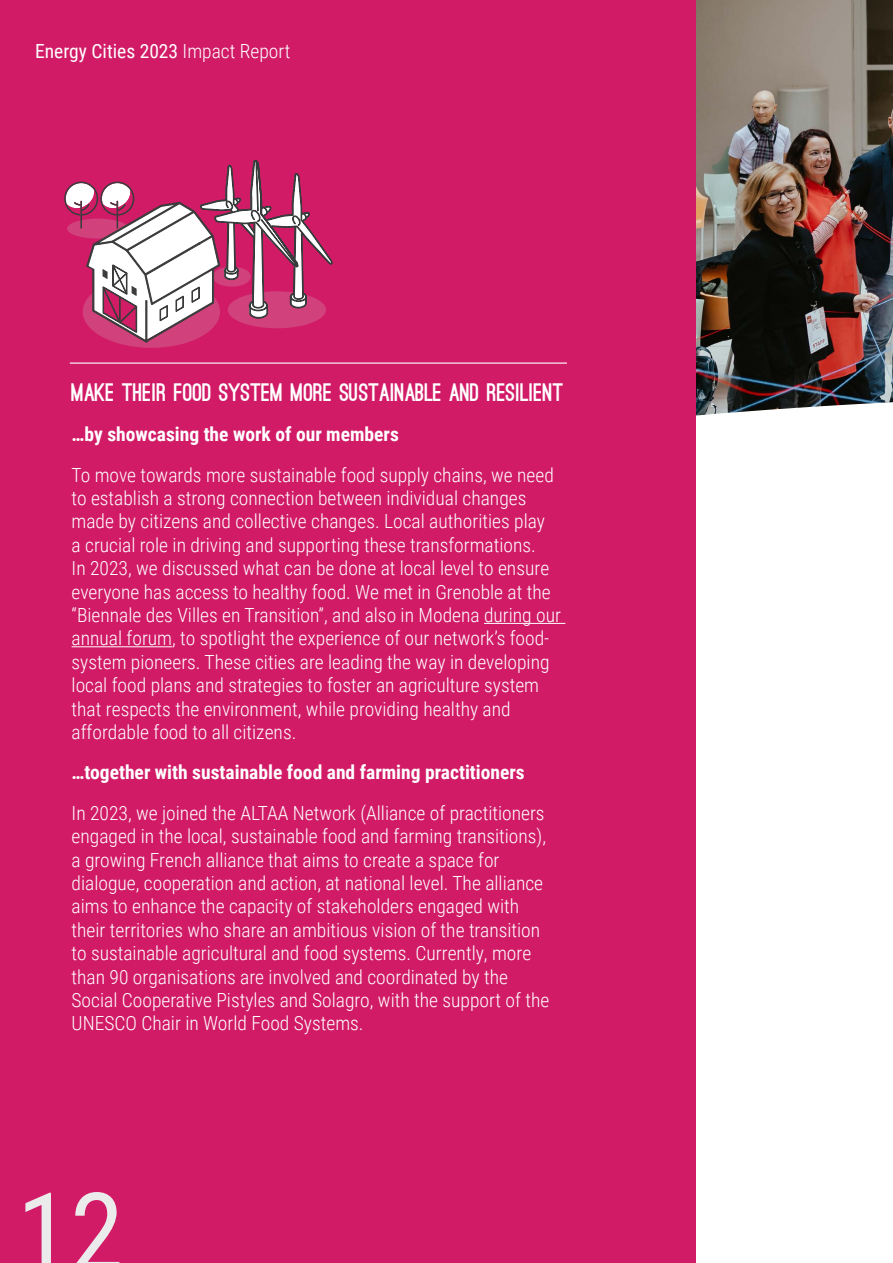
<style>
.page{position:relative;width:893px;height:1263px;background:#fff}
.page>*{position:absolute;margin:0;border:0;box-sizing:border-box;transform-origin:0 0}
.t1{font:108px "Roboto Condensed";color:#ebebeb}
.t2{font:900 24px "Ostrich Sans";color:#fff}
.t3{font:300 19.5px/23.4px "Roboto Condensed";color:#fff}
.t4{font:700 19.5px "Roboto Condensed";color:#fff}
.t5{font:19.5px "Roboto Condensed";color:#fff}
.s1{font-weight:300}
</style>
<div class="page">
<img style="left:696px;top:0;width:197px;height:415px">
<div style="left:0;top:0;width:696px;height:1263px;background:#d11b67"></div>
<hr style="left:484px;top:623px;width:81px;height:1px;background:#fff">
<hr style="left:72px;top:646px;width:100px;height:1px;background:#fff">
<hr style="left:70px;top:362px;width:497px;height:2px;background:#fff">
<svg style="left:64px;top:160px;width:269px;height:204px"></svg>
<p class="t5" style="left:35px;top:37px;width:257px">Energy Cities 2023 <span class="s1">Impact Report</span></p>
<p class="t2" style="left:72px;top:383px;width:494px">MAKE THEIR FOOD SYSTEM MORE SUSTAINABLE AND RESILIENT</p>
<p class="t4" style="left:72px;top:420px;width:329px">…by showcasing the work of our members</p>
<p class="t3" style="left:72px;top:462px;width:491px">To move towards more sustainable food supply chains, we need to establish a strong connection between individual changes made by citizens and collective changes. Local authorities play<br>a crucial role in driving and supporting these transformations.<br>In 2023, we discussed what can be done at local level to ensure everyone has access to healthy food. We met in Grenoble at the “Biennale des Villes en Transition”, and also in Modena during our annual forum, to spotlight the experience of our network’s food&shy;system pioneers. These cities are leading the way in developing local food plans and strategies to foster an agriculture system that respects the environment, while providing healthy and affordable food to all citizens.</p>
<p class="t4" style="left:72px;top:759px;width:455px">…together with sustainable food and farming practitioners</p>
<p class="t3" style="left:72px;top:800px;width:479px">In 2023, we joined the ALTAA Network (Alliance of practitioners engaged in the local, sustainable food and farming transitions), a growing French alliance that aims to create a space for dialogue, cooperation and action, at national level. The alliance aims to enhance the capacity of stakeholders engaged with their territories who share an ambitious vision of the transition to sustainable agricultural and food systems. Currently, more than 90 organisations are involved and coordinated by the Social Cooperative Pistyles and Solagro, with the support of the UNESCO Chair in World Food Systems.</p>
<h1 class="t1" style="left:17px;top:1156px;width:108px">12</h1>
</div>
